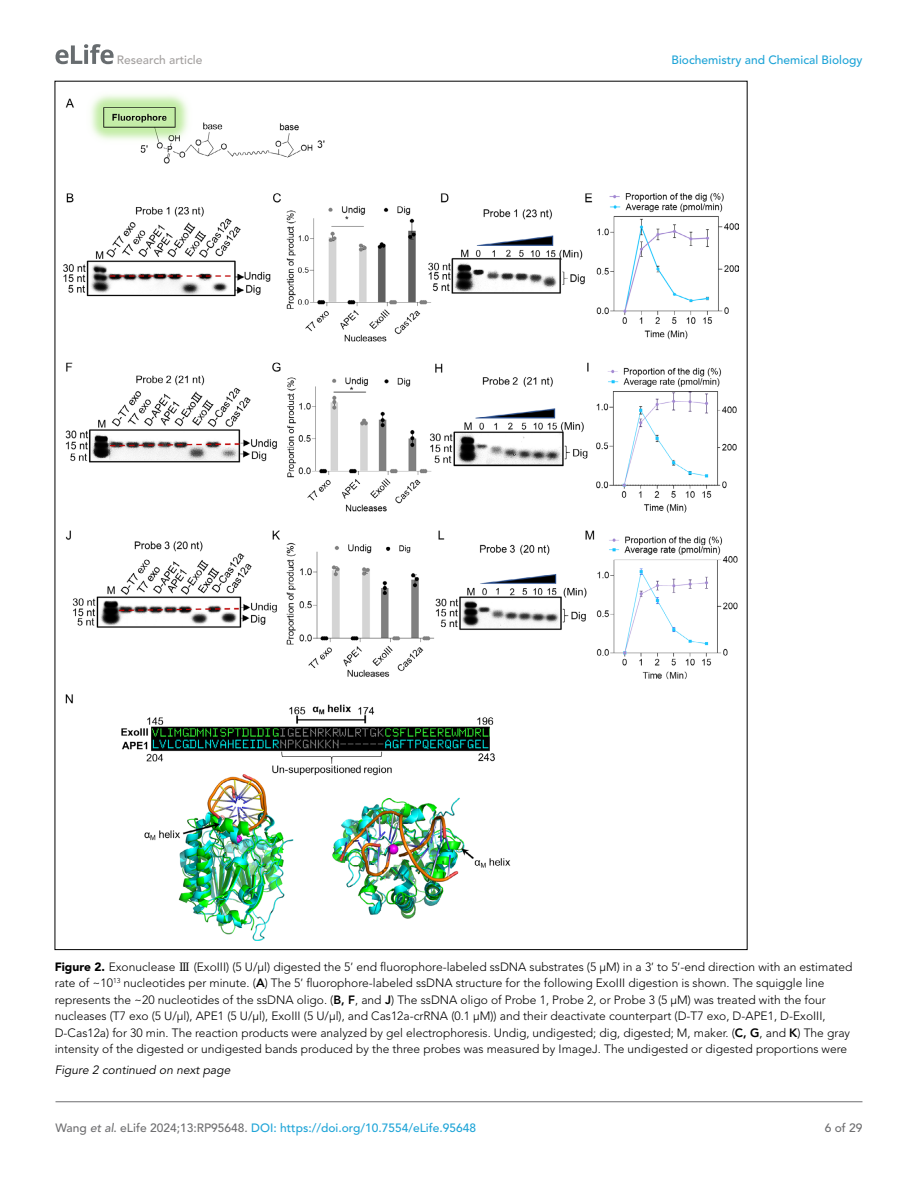
<style>
.page{position:relative;width:918px;height:1188px;background:#fff}
.page>*{position:absolute;margin:0;border:0;box-sizing:border-box;transform-origin:0 0}
.t1{font:300 12px/16.5px "Avenir LT Std";color:#000}
.t2{font:500 12px "Avenir LT Std";color:#1ea4d7}
.t3{font:italic 12px "Avenir LT Std";color:#000}
.t4{font:500 12px "Avenir LT Std";color:#a3a09f}
.t5{font:500 12px "Avenir LT Std";color:#6e6e70}
.s1{font-weight:900}
.s2{font-family:"MS Mincho";font-weight:400}
.s3{font-weight:800}
.s4{color:#6e6e70}
.s5{font-style:italic;color:#6e6e70}
</style>
<div class="page">
<svg style="left:56px;top:44px;width:58px;height:20px"></svg>
<hr style="left:56px;top:1101px;width:806px;height:1px;background:#6e6e70">
<img style="left:64px;top:94px;width:674px;height:847px">
<p class="t4" style="left:117px;top:53px;width:87px">Research article</p>
<p class="t2" style="left:672px;top:53px;width:192px">Biochemistry and Chemical Biology</p>
<p class="t1" style="left:55px;top:958px;width:799px"><span class="s1">Figure 2.</span> Exonuclease <span class="s2">Ⅲ</span> (ExoIII) (5 U/μl) digested the 5 end fluorophore-labeled ssDNA substrates (5 µM) in a 3 to 5 -end direction with an estimated rate of ~10<sup>13</sup> nucleotides per minute. (<span class="s3">A</span>) The 5 fluorophore-labeled ssDNA structure for the following ExoIII digestion is shown. The squiggle line represents the ~20 nucleotides of the ssDNA oligo. (<span class="s3">B, F</span>, and <span class="s3">J</span>) The ssDNA oligo of Probe 1, Probe 2, or Probe 3 (5 µM) was treated with the four nucleases (T7 exo (5 U/μl), APE1 (5 U/μl), ExoIII (5 U/μl), and Cas12a-crRNA (0.1 μM)) and their deactivate counterpart (D-T7 exo, D-APE1, D-ExoIII, D-Cas12a) for 30 min. The reaction products were analyzed by gel electrophoresis. Undig, undigested; dig, digested; M, maker. (<span class="s3">C, G</span>, and <span class="s3">K</span>) The gray intensity of the digested or undigested bands produced by the three probes was measured by ImageJ. The undigested or digested proportions were</p>
<p class="t3" style="left:55px;top:1063px;width:177px">Figure 2 continued on next page</p>
<p class="t2" style="left:56px;top:1121px;width:422px"><span class="s4">Wang</span> <span class="s5">et al</span><span class="s4">. eLife 2024;13:RP95648.</span> DOI: https://doi.org/10.7554/eLife.95648</p>
<p class="t5" style="left:825px;top:1121px;width:39px">6 of 29</p>
</div>
